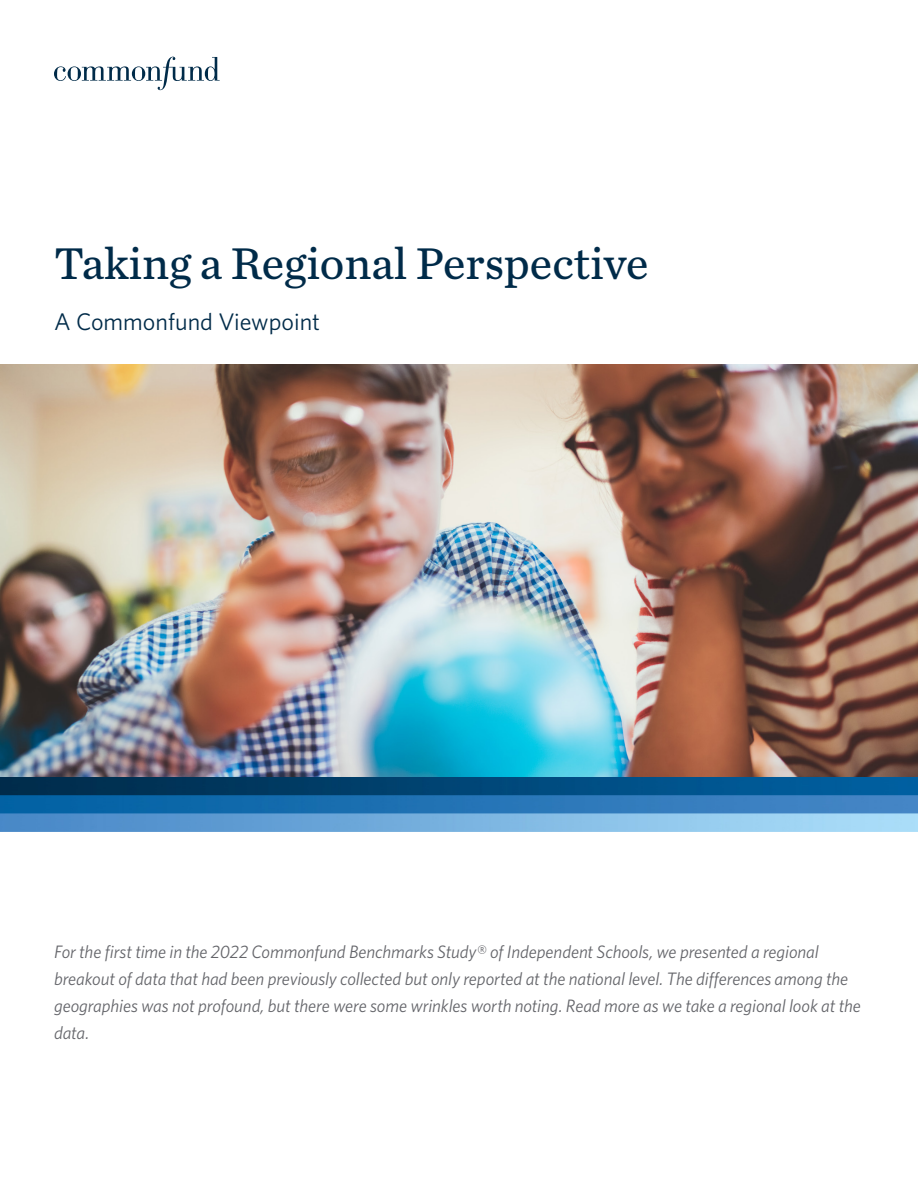
<style>
.page{position:relative;width:918px;height:1188px;background:#fff}
.page>*{position:absolute;margin:0;border:0;box-sizing:border-box;transform-origin:0 0}
.t1{font:46.5px "Chronicle Text G3";color:#002b49}
.t2{font:24px "Whitney";color:#002b49}
.Intro_Paragraph{font:italic 18px/27px "Whitney";letter-spacing:-.005em;color:#64656a}
</style>
<div class="page">
<img style="left:0;top:364px;width:918px;height:468px">
<svg style="left:54px;top:57px;width:166px;height:33px"></svg>
<h1 class="t1" style="left:54px;top:228px;width:596px">Taking a Regional Perspective</h1>
<h2 class="t2" style="left:54px;top:306px;width:268px">A Commonfund Viewpoint</h2>
<p class="Intro_Paragraph" style="left:54px;top:938px;width:808px">For the first time in the 2022 Commonfund Benchmarks Study® of Independent Schools, we presented a regional breakout of data that had been previously collected but only reported at the national level. The differences among the geographies was not profound, but there were some wrinkles worth noting. Read more as we take a regional look at the data.</p>
</div>
